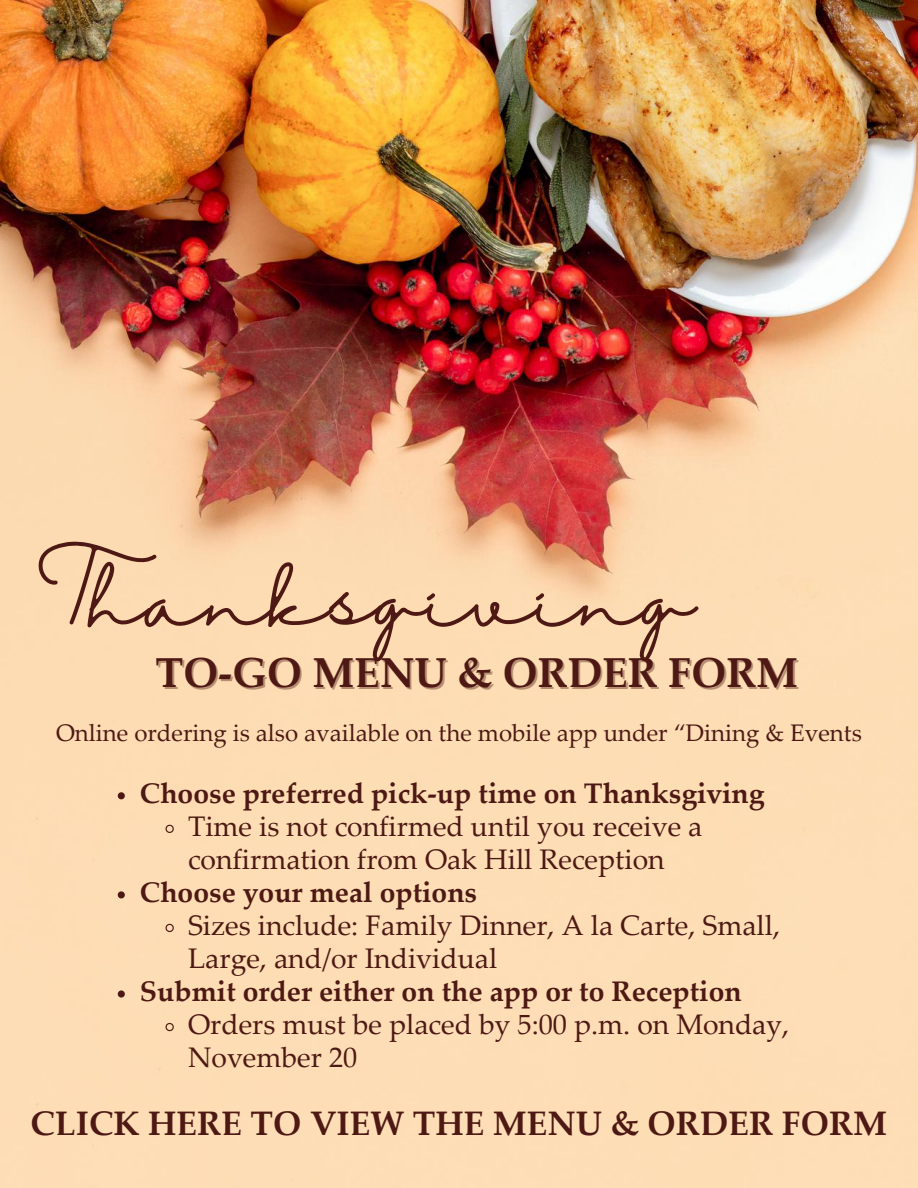
<style>
.page{position:relative;width:918px;height:1188px;background:#fff}
.page>*{position:absolute;margin:0;border:0;box-sizing:border-box;transform-origin:0 0}
.t1{font:75px "Halimun";color:#4e1914}
.t2{font:700 41.85px "Palatino Linotype";color:#4e1914}
.t3{font:700 34.05px "Palatino Linotype";color:#4e1914}
.t4{font:28.35px/33px "Palatino Linotype";color:#4e1914}
.t5{font:700 28.35px "Palatino Linotype";color:#4e1914}
.t6{font:24px "Palatino Linotype";color:#4e1914}
</style>
<div class="page">
<img style="left:0;top:0;width:918px;height:1188px">
<svg style="left:118px;top:792px;width:7px;height:7px"></svg>
<svg style="left:165px;top:824px;width:10px;height:10px"></svg>
<svg style="left:118px;top:891px;width:7px;height:7px"></svg>
<svg style="left:165px;top:923px;width:10px;height:10px"></svg>
<svg style="left:118px;top:990px;width:7px;height:8px"></svg>
<svg style="left:165px;top:1022px;width:10px;height:10px"></svg>
<h1 class="t1" style="left:55px;top:557px;width:641px">Thanksgiving</h1>
<h2 class="t2" style="left:156px;top:657px;width:644px">TO-GO MENU &amp; ORDER FORM</h2>
<p class="t6" style="left:56px;top:723px;width:807px">Online ordering is also available on the mobile app under “Dining &amp; Events</p>
<p class="t5" style="left:140px;top:782px;width:626px">Choose preferred pick-up time on Thanksgiving</p>
<p class="t4" style="left:188px;top:813px;width:516px">Time is not confirmed until you receive a confirmation from Oak Hill Reception</p>
<p class="t5" style="left:140px;top:881px;width:339px">Choose your meal options</p>
<p class="t4" style="left:188px;top:912px;width:594px">Sizes include: Family Dinner, A la Carte, Small,<br>Large, and/or Individual</p>
<p class="t5" style="left:140px;top:980px;width:603px">Submit order either on the app or to Reception</p>
<p class="t4" style="left:188px;top:1011px;width:603px">Orders must be placed by 5:00 p.m. on Monday,<br>November 20</p>
<p class="t3" style="left:31px;top:1110px;width:858px">CLICK HERE TO VIEW THE MENU &amp; ORDER FORM</p>
</div>
